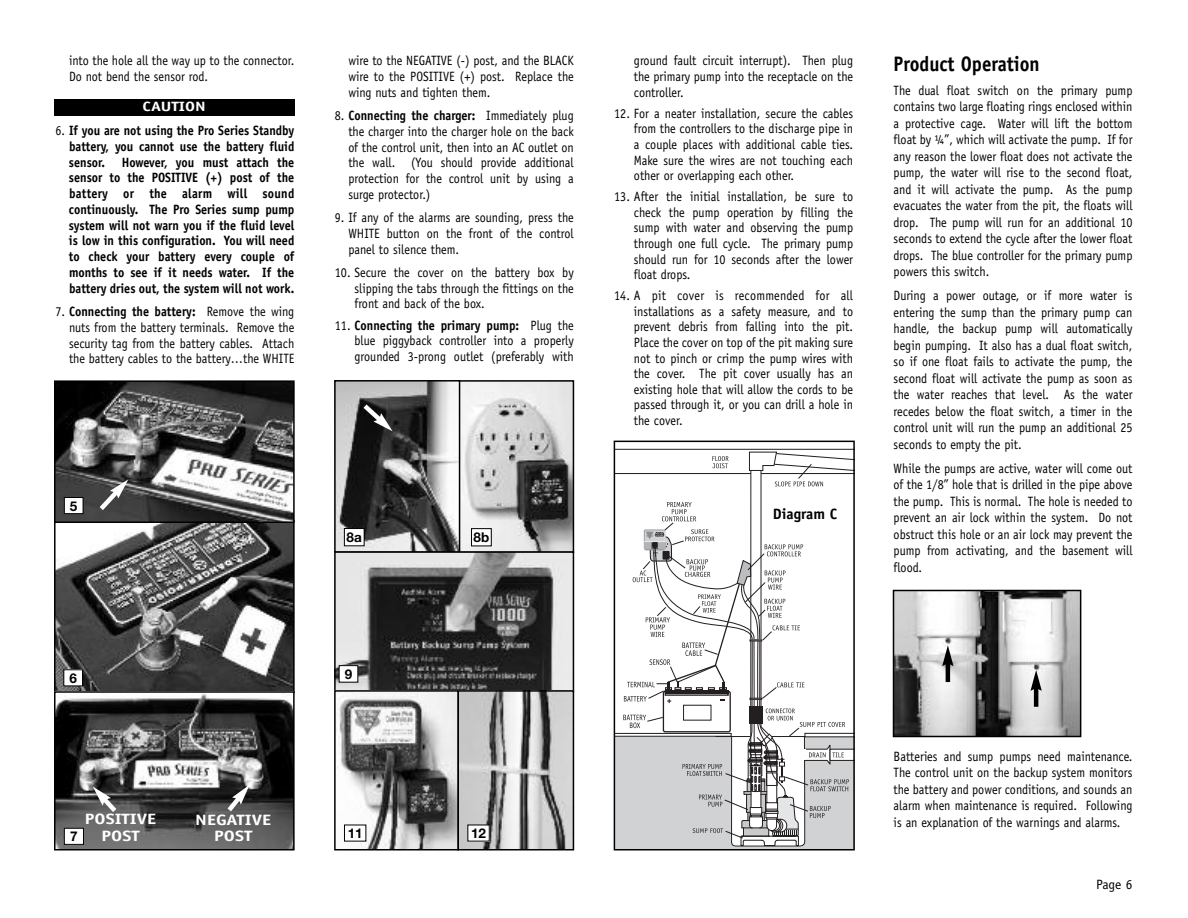
<style>
.page{position:relative;width:1188px;height:918px;background:#fff}
.page>*{position:absolute;margin:0;border:0;box-sizing:border-box;transform-origin:0 0}
.t1{font:700 21px "Officina Sans";color:#000;scale:.9 1}
.t2{font:700 15px/16.5px "Officina Sans";color:#fff;text-align:center;scale:1.25 1}
.t3{font:700 15px "Officina Sans";color:#000}
.t4{font:13.5px/16.5px "Officina Sans";color:#000;text-align:justify;scale:.9 1}
.t5{font:700 13.5px/15.8px "Officina Sans";color:#000;text-align:justify;scale:.9 1}
.t6{font:700 13.5px "Helvetica Neue";color:#000}
.t7{font:700 13.5px "Officina Sans";color:#fff;scale:1.25 1}
.t8{font:13.5px "Officina Sans";color:#000}
.s1{font-weight:400}
.s2{font-weight:700}
</style>
<div class="page">
<img style="left:57px;top:523px;width:235px;height:167px">
<div style="left:54px;top:520px;width:241px;height:173px;border:2px solid #000"></div>
<div style="left:64px;top:670px;width:19px;height:16px;background:#fff"></div>
<div style="left:63px;top:669px;width:20px;height:17px;border:1px solid #000"></div>
<img style="left:57px;top:383px;width:235px;height:137px">
<div style="left:54px;top:380px;width:241px;height:143px;border:2px solid #000"></div>
<div style="left:64px;top:498px;width:19px;height:16px;background:#fff"></div>
<div style="left:64px;top:497px;width:19px;height:17px;border:1px solid #000"></div>
<hr style="left:614px;top:473px;width:240px;height:1px;background:#231f20">
<hr style="left:750px;top:471px;width:1px;height:286px;background:#231f20">
<hr style="left:761px;top:471px;width:1px;height:256px;background:#231f20">
<svg style="left:712px;top:456px;width:17px;height:12px"></svg>
<hr style="left:614px;top:449px;width:240px;height:1px;background:#231f20">
<svg style="left:749px;top:452px;width:103px;height:34px"></svg>
<svg style="left:617px;top:502px;width:235px;height:345px"></svg>
<div style="left:614px;top:441px;width:241px;height:409px;border:2px solid #000"></div>
<div style="left:55px;top:99px;width:240px;height:16px;background:#000"></div>
<svg style="left:95px;top:479px;width:33px;height:36px"></svg>
<img style="left:896px;top:593px;width:182px;height:141px">
<div style="left:893px;top:590px;width:188px;height:147px;border:2px solid #000"></div>
<hr style="left:946px;top:662px;width:4px;height:20px;background:#000">
<svg style="left:942px;top:645px;width:11px;height:21px"></svg>
<hr style="left:1034px;top:687px;width:4px;height:20px;background:#000">
<svg style="left:1031px;top:670px;width:11px;height:21px"></svg>
<img style="left:461px;top:383px;width:110px;height:167px">
<div style="left:458px;top:380px;width:116px;height:173px;border:2px solid #000"></div>
<div style="left:472px;top:529px;width:19px;height:17px;background:#fff"></div>
<div style="left:471px;top:528px;width:21px;height:18px;border:1px solid #000"></div>
<svg style="left:337px;top:383px;width:120px;height:167px"></svg>
<div style="left:334px;top:380px;width:126px;height:173px;border:2px solid #000"></div>
<div style="left:344px;top:529px;width:20px;height:17px;background:#fff"></div>
<div style="left:344px;top:528px;width:21px;height:18px;border:1px solid #000"></div>
<svg style="left:359px;top:400px;width:34px;height:31px"></svg>
<svg style="left:337px;top:554px;width:234px;height:135px"></svg>
<div style="left:334px;top:551px;width:240px;height:141px;border:2px solid #000"></div>
<div style="left:339px;top:666px;width:19px;height:16px;background:#fff"></div>
<div style="left:339px;top:665px;width:19px;height:18px;border:1px solid #000"></div>
<svg style="left:339px;top:693px;width:117px;height:155px"></svg>
<div style="left:334px;top:690px;width:125px;height:161px;border:2px solid #000"></div>
<div style="left:344px;top:825px;width:22px;height:16px;background:#fff"></div>
<svg style="left:461px;top:693px;width:110px;height:154px"></svg>
<div style="left:458px;top:690px;width:116px;height:160px;border:2px solid #000"></div>
<div style="left:468px;top:825px;width:21px;height:16px;background:#fff"></div>
<img style="left:57px;top:694px;width:235px;height:153px">
<div style="left:54px;top:691px;width:241px;height:159px;border:2px solid #000"></div>
<div style="left:64px;top:828px;width:19px;height:16px;background:#fff"></div>
<div style="left:64px;top:828px;width:20px;height:17px;border:1px solid #000"></div>
<svg style="left:223px;top:785px;width:27px;height:31px"></svg>
<svg style="left:93px;top:786px;width:28px;height:31px"></svg>
<p class="t4" style="left:69px;top:54px;width:252px;line-height:15.8px">into the hole all the way up to the connector.<br>Do not bend the sensor rod.</p>
<p class="t7" style="left:143px;top:102px;width:52px">CAUTION</p>
<p class="t5" style="left:69px;top:124px;width:252px;text-indent:-13px"><span class="s1">6.</span> If you are not using the Pro Series Standby battery, you cannot use the battery fluid sensor. However, you must attach the sensor to the POSITIVE (+) post of the battery or the alarm will sound continuously. The Pro Series sump pump system will not warn you if the fluid level is low in this configuration. You will need to check your battery every couple of months to see if it needs water. If the battery dries out, the system will not work.</p>
<p class="t4" style="left:69px;top:305px;width:252px;line-height:15.8px;text-indent:-14px">7. <span class="s2">Connecting the battery:</span> Remove the wing nuts from the battery terminals. Remove the security tag from the battery cables. Attach the battery cables to the battery…the WHITE</p>
<p class="t4" style="left:348px;top:54px;width:252px;line-height:15.8px">wire to the NEGATIVE (-) post, and the BLACK wire to the POSITIVE (+) post. Replace the wing nuts and tighten them.</p>
<p class="t4" style="left:348px;top:109px;width:252px;line-height:15.8px;text-indent:-13px">8. <span class="s2">Connecting the charger:</span> Immediately plug the charger into the charger hole on the back of the control unit, then into an AC outlet on the wall. (You should provide additional protection for the control unit by using a surge protector.)</p>
<p class="t4" style="left:348px;top:211px;width:252px;line-height:15.8px;text-indent:-14px">9. If any of the alarms are sounding, press the WHITE button on the front of the control panel to silence them.</p>
<p class="t4" style="left:355px;top:266px;width:245px;line-height:15.8px;text-indent:-20px">10. Secure the cover on the battery box by slipping the tabs through the fittings on the front and back of the box.</p>
<p class="t4" style="left:355px;top:318px;width:245px;line-height:15.8px;text-indent:-20px">11. <span class="s2">Connecting the primary pump:</span> Plug the blue piggyback controller into a properly grounded 3-prong outlet (preferably with</p>
<p class="t6" style="left:70px;top:501px;width:9px">5</p>
<p class="t6" style="left:69px;top:673px;width:9px">6</p>
<p class="t6" style="left:347px;top:532px;width:17px">8a</p>
<p class="t6" style="left:474px;top:532px;width:17px">8b</p>
<p class="t6" style="left:345px;top:669px;width:9px">9</p>
<p class="t2" style="left:85px;top:812px;width:59px">POSITIVE<br>POST</p>
<p class="t2" style="left:195px;top:813px;width:62px">NEGATIVE<br>POST</p>
<p class="t6" style="left:70px;top:832px;width:9px">7</p>
<p class="t6" style="left:348px;top:828px;width:17px">11</p>
<p class="t6" style="left:471px;top:828px;width:17px">12</p>
<p class="t4" style="left:634px;top:54px;width:245px;line-height:15.8px">ground fault circuit interrupt). Then plug the primary pump into the receptacle on the controller.</p>
<p class="t4" style="left:634px;top:106px;width:245px;line-height:15.6px;text-indent:-20px">12. For a neater installation, secure the cables from the controllers to the discharge pipe in a couple places with additional cable ties.<br>Make sure the wires are not touching each other or overlapping each other.</p>
<p class="t4" style="left:634px;top:190px;width:245px;line-height:15.6px;text-indent:-20px">13. After the initial installation, be sure to check the pump operation by filling the sump with water and observing the pump through one full cycle. The primary pump should run for 10 seconds after the lower float drops.</p>
<p class="t4" style="left:634px;top:289px;width:245px;line-height:15.6px;text-indent:-20px">14. A pit cover is recommended for all installations as a safety measure, and to prevent debris from falling into the pit.<br>Place the cover on top of the pit making sure not to pinch or crimp the pump wires with the cover. The pit cover usually has an existing hole that will allow the cords to be passed through it, or you can drill a hole in the cover.</p>
<p class="t3" style="left:773px;top:509px;width:66px">Diagram C</p>
<h1 class="t1" style="left:894px;top:56px;width:164px">Product Operation</h1>
<p class="t4" style="left:894px;top:83px;width:267px">The dual float switch on the primary pump contains two large floating rings enclosed within a protective cage. Water will lift the bottom float by ¼”, which will activate the pump. If for any reason the lower float does not activate the pump, the water will rise to the second float, and it will activate the pump. As the pump evacuates the water from the pit, the floats will drop. The pump will run for an additional 10 seconds to extend the cycle after the lower float drops. The blue controller for the primary pump powers this switch.</p>
<p class="t4" style="left:894px;top:289px;width:267px">During a power outage, or if more water is entering the sump than the primary pump can handle, the backup pump will automatically begin pumping. It also has a dual float switch, so if one float fails to activate the pump, the second float will activate the pump as soon as the water reaches that level. As the water recedes below the float switch, a timer in the control unit will run the pump an additional 25 seconds to empty the pit.</p>
<p class="t4" style="left:894px;top:461px;width:267px">While the pumps are active, water will come out of the 1/8” hole that is drilled in the pipe above the pump. This is normal. The hole is needed to prevent an air lock within the system. Do not obstruct this hole or an air lock may prevent the pump from activating, and the basement will flood.</p>
<p class="t4" style="left:894px;top:749px;width:267px">Batteries and sump pumps need maintenance.<br>The control unit on the backup system monitors the battery and power conditions, and sounds an alarm when maintenance is required. Following is an explanation of the warnings and alarms.</p>
<p class="t8" style="left:1096px;top:879px;width:38px">Page 6</p>
</div>
